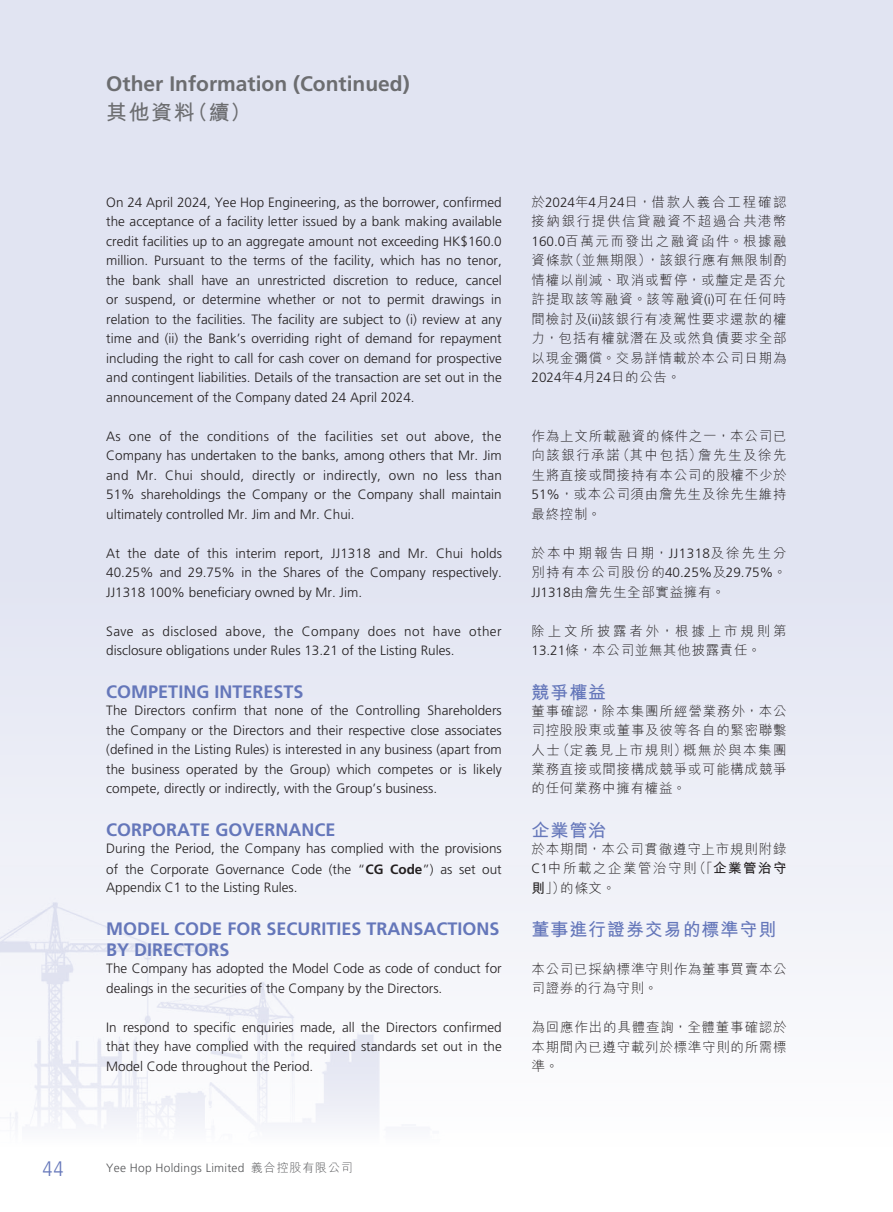
<style>
.page{position:relative;width:893px;height:1212px;background:#fff}
.page>*{position:absolute;margin:0;border:0;box-sizing:border-box;transform-origin:0 0}
.t1{font:700 21px "Frutiger LT Std";color:#6c6d70}
.t2{font:700 21px "M Hei HK";color:#6c6d70}
.t3{font:300 condensed 21px "Frutiger LT Std";color:#6577ba}
.t4{font:700 18px/21px "Frutiger LT Std";color:#6577ba}
.t5{font:700 18px "M Hei HK";letter-spacing:.05em;color:#6577ba}
.t6{font:300 13.5px/19.5px "Frutiger LT Std";color:#231f20;text-align:justify}
.t7{font:300 13.5px/19.5px "M Hei HK";letter-spacing:.055em;color:#231f20;text-align:justify}
.t8{font:300 13.5px/19.5px "M Hei HK";letter-spacing:.21em;color:#231f20}
.t9{font:300 13.5px "M Hei HK";letter-spacing:.16em;color:#231f20}
.t10{font:300 12px "Frutiger LT Std";letter-spacing:.02em;color:#57585a}
.s1{font-weight:700}
.s2{font-family:"Frutiger LT Std"}
.s3{font-family:"M Hei HK"}
</style>
<div class="page">
<div style="left:0;top:0;width:893px;height:1148px;background:#e1e4f2"></div>
<img style="left:0;top:865px;width:893px;height:283px">
<h1 class="t1" style="left:106px;top:71px;width:305px">Other Information (Continued)</h1>
<h1 class="t2" style="left:106px;top:97px;width:146px">其他資料（續）</h1>
<p class="t6" style="left:106px;top:193px;width:397px">On 24 April 2024, Yee Hop Engineering, as the borrower, confirmed the acceptance of a facility letter issued by a bank making available credit facilities up to an aggregate amount not exceeding HK$160.0 million. Pursuant to the terms of the facility, which has no tenor, the bank shall have an unrestricted discretion to reduce, cancel or suspend, or determine whether or not to permit drawings in relation to the facilities. The facility are subject to (i) review at any time and (ii) the Bank’s overriding right of demand for repayment including the right to call for cash cover on demand for prospective and contingent liabilities. Details of the transaction are set out in the announcement of the Company dated 24 April 2024.</p>
<p class="t6" style="left:106px;top:427px;width:397px">As one of the conditions of the facilities set out above, the Company has undertaken to the banks, among others that Mr. Jim and Mr. Chui should, directly or indirectly, own no less than 51% shareholdings the Company or the Company shall maintain ultimately controlled Mr. Jim and Mr. Chui.</p>
<p class="t6" style="left:106px;top:544px;width:397px">At the date of this interim report, JJ1318 and Mr. Chui holds 40.25% and 29.75% in the Shares of the Company respectively.<br>JJ1318 100% beneficiary owned by Mr. Jim.</p>
<p class="t6" style="left:106px;top:621px;width:397px">Save as disclosed above, the Company does not have other disclosure obligations under Rules 13.21 of the Listing Rules.</p>
<h2 class="t4" style="left:106px;top:681px;width:199px">COMPETING INTERESTS</h2>
<p class="t6" style="left:106px;top:701px;width:397px">The Directors confirm that none of the Controlling Shareholders the Company or the Directors and their respective close associates (defined in the Listing Rules) is interested in any business (apart from the business operated by the Group) which competes or is likely compete, directly or indirectly, with the Group’s business.</p>
<h2 class="t4" style="left:106px;top:819px;width:231px">CORPORATE GOVERNANCE</h2>
<p class="t6" style="left:106px;top:839px;width:397px;line-height:20.4px">During the Period, the Company has complied with the provisions of the Corporate Governance Code (the “<span class="s1">CG Code</span>”) as set out</p>
<p class="t6" style="left:106px;top:878px;width:193px">Appendix C1 to the Listing Rules.</p>
<h2 class="t4" style="left:106px;top:918px;width:395px">MODEL CODE FOR SECURITIES TRANSACTIONS<br>BY DIRECTORS</h2>
<p class="t6" style="left:106px;top:959px;width:397px">The Company has adopted the Model Code as code of conduct for dealings in the securities of the Company by the Directors.</p>
<p class="t6" style="left:106px;top:1018px;width:397px">In respond to specific enquiries made, all the Directors confirmed that they have complied with the required standards set out in the Model Code throughout the Period.</p>
<p class="t7" style="left:531px;top:192px;width:257px">於<span class="s2">2024</span>年<span class="s2">4</span>月<span class="s2">24</span>日，借款人義合工程確認接納銀行提供信貸融資不超過合共港幣<span class="s2">160.0</span>百萬元而發出之融資函件。根據融資條款（並無期限），該銀行應有無限制酌情權以削減、取消或暫停，或釐定是否允許提取該等融資。該等融資<span class="s2">(i)</span>可在任何時間檢討及<span class="s2">(ii)</span>該銀行有凌駕性要求還款的權力，包括有權就潛在及或然負債要求全部以現金彌償。交易詳情載於本公司日期為</p>
<p class="t6" style="left:531px;top:368px;width:151px">2024<span class="s3">年</span>4<span class="s3">月</span>24<span class="s3">日的公告。</span></p>
<p class="t7" style="left:531px;top:426px;width:257px">作為上文所載融資的條件之一，本公司已向該銀行承諾（其中包括）詹先生及徐先生將直接或間接持有本公司的股權不少於<span class="s2">51%</span>，或本公司須由詹先生及徐先生維持最終控制。</p>
<p class="t9" style="left:531px;top:543px;width:257px">於本中期報告日期，<span class="s2">JJ1318</span>及徐先生分</p>
<p class="t6" style="left:531px;top:563px;width:257px"><span class="s3">別持有本公司股份的</span>40.25%<span class="s3">及</span>29.75%<span class="s3">。</span></p>
<p class="t7" style="left:531px;top:582px;width:195px"><span class="s2">JJ1318</span>由詹先生全部實益擁有。</p>
<p class="t8" style="left:531px;top:621px;width:257px">除上文所披露者外，根據上市規則第<br><span class="s2">13.21</span>條，本公司並無其他披露責任。</p>
<h2 class="t5" style="left:531px;top:679px;width:76px">競爭權益</h2>
<p class="t7" style="left:531px;top:700px;width:257px">董事確認，除本集團所經營業務外，本公司控股股東或董事及彼等各自的緊密聯繫人士（定義見上市規則）概無於與本集團業務直接或間接構成競爭或可能構成競爭的任何業務中擁有權益。</p>
<h2 class="t5" style="left:531px;top:817px;width:76px">企業管治</h2>
<p class="t7" style="left:531px;top:838px;width:257px">於本期間，本公司貫徹遵守上市規則附錄<span class="s2">C1</span>中所載之企業管治守則（「<span class="s1">企業管治守則</span>」）的條文。</p>
<h2 class="t5" style="left:531px;top:916px;width:246px">董事進行證券交易的標準守則</h2>
<p class="t7" style="left:531px;top:958px;width:257px">本公司已採納標準守則作為董事買賣本公司證券的行為守則。</p>
<p class="t7" style="left:531px;top:1017px;width:257px">為回應作出的具體查詢，全體董事確認於本期間內已遵守載列於標準守則的所需標準。</p>
<h1 class="t3" style="left:43px;top:1157px;width:23px">44</h1>
<p class="t10" style="left:106px;top:1161px;width:248px">Yee Hop Holdings Limited <span class="s3">義合控股有限公司</span></p>
</div>
